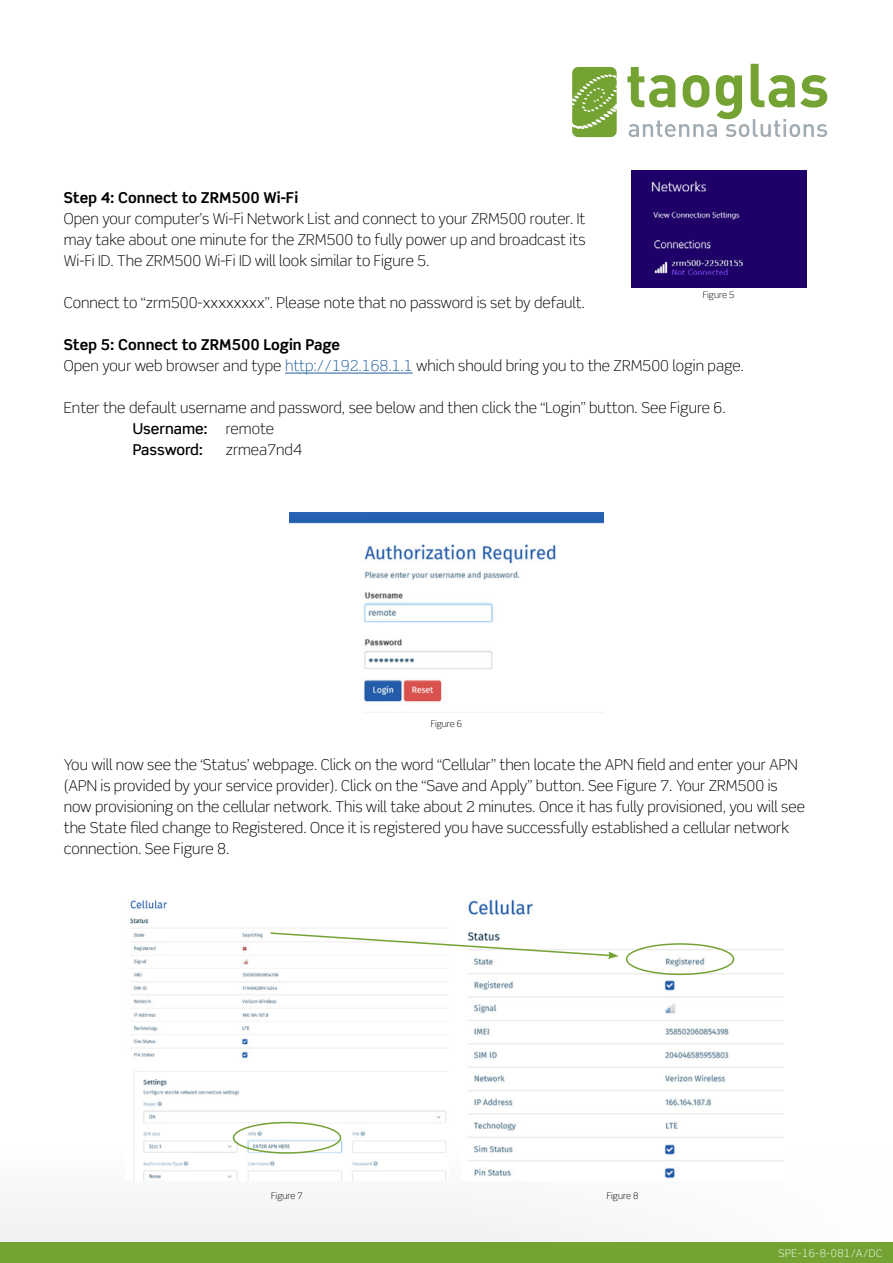
<style>
.page{position:relative;width:893px;height:1263px;background:#fff}
.page>*{position:absolute;margin:0;border:0;box-sizing:border-box;transform-origin:0 0}
.t1{font:300 15px/21px "Scene Std";color:#000}
.t2{font:700 15px "Scene Std";color:#000}
.t3{font:300 10.5px "Scene Std";letter-spacing:.05em;color:#fff}
.t4{font:300 9px "Scene Std";color:#000}
.s1{font-weight:700}
.s2{color:#215e9e}
.s3{font-weight:500}
</style>
<div class="page">
<div style="left:0;top:1149px;width:893px;height:93px;background:#f8f8f8"></div>
<div style="left:0;top:1242px;width:893px;height:21px;background:#74a333"></div>
<svg style="left:627px;top:64px;width:200px;height:73px"></svg>
<svg style="left:572px;top:67px;width:45px;height:70px;background:#85ae4c"></svg>
<hr style="left:285px;top:373px;width:128px;height:1px;background:#215e9e">
<img style="left:631px;top:170px;width:175px;height:117px">
<img style="left:289px;top:513px;width:315px;height:200px">
<img style="left:130px;top:899px;width:318px;height:282px">
<img style="left:467px;top:899px;width:317px;height:279px">
<div style="left:233px;top:1122px;width:108px;height:32px;border:2px solid #74a333;border-radius:50%"></div>
<div style="left:626px;top:943px;width:108px;height:32px;border:2px solid #74a333;border-radius:50%"></div>
<svg style="left:269px;top:931px;width:350px;height:28px"></svg>
<p class="t2" style="left:64px;top:188px;width:236px">Step 4: Connect to ZRM500 Wi-Fi</p>
<p class="t1" style="left:64px;top:208px;width:523px;text-align:justify">Open your computer’s Wi-Fi Network List and connect to your ZRM500 router. It may take about one minute for the ZRM500 to fully power up and broadcast its Wi-Fi ID. The ZRM500 Wi-Fi ID will look similar to Figure 5.</p>
<p class="t1" style="left:64px;top:292px;width:523px">Connect to “zrm500-xxxxxxxx”. Please note that no password is set by default.</p>
<p class="t1" style="left:64px;top:334px;width:682px"><span class="s1">Step 5: Connect to ZRM500 Login Page<br></span>Open your web browser and type <span class="s2">http://192.168.1.1</span> which should bring you to the ZRM500 login page.</p>
<p class="t1" style="left:133px;top:397px;width:594px;text-indent:-69px">Enter the default username and password, see below and then click the “Login” button. See Figure 6.<br><span class="s3">Username:</span> remote<br><span class="s3">Password:</span></p>
<p class="t4" style="left:703px;top:289px;width:33px">Figure 5</p>
<p class="t1" style="left:226px;top:439px;width:78px">zrmea7nd4</p>
<p class="t4" style="left:431px;top:718px;width:33px">Figure 6</p>
<p class="t1" style="left:64px;top:754px;width:743px">You will now see the ‘Status’ webpage. Click on the word “Cellular” then locate the APN field and enter your APN (APN is provided by your service provider). Click on the “Save and Apply” button. See Figure 7. Your ZRM500 is now provisioning on the cellular network. This will take about 2 minutes. Once it has fully provisioned, you will see the State filed change to Registered. Once it is registered you have successfully established a cellular network connection. See Figure 8.</p>
<p class="t4" style="left:271px;top:1190px;width:33px">Figure 7</p>
<p class="t4" style="left:607px;top:1190px;width:33px">Figure 8</p>
<p class="t3" style="left:778px;top:1246px;width:105px">SPE-16-8-081/A/DC</p>
</div>
